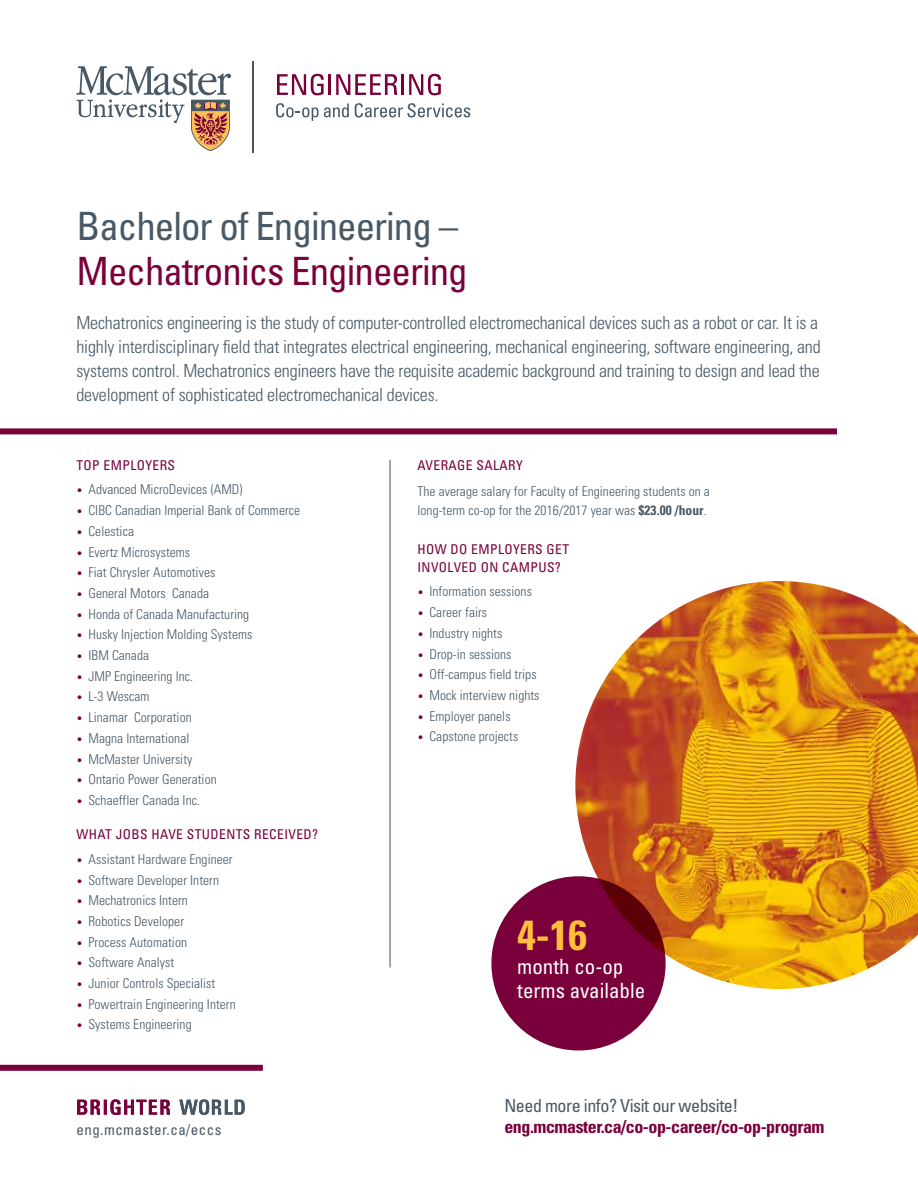
<style>
.page{position:relative;width:918px;height:1188px;background:#fff}
.page>*{position:absolute;margin:0;border:0;box-sizing:border-box;transform-origin:0 0}
.t1{font:700 condensed 42px "Univers LT Std";color:#ffbe3c}
.t2{font:condensed 39px "Univers LT Std";letter-spacing:-.025em;color:#7a003c}
.t3{font:condensed 39px "Univers LT Std";letter-spacing:-.025em;color:#485865}
.t4{font:condensed 21px/24px "Univers LT Std";color:#fff}
.t5{font:300 condensed 18px/24px "Univers LT Std";letter-spacing:-.01em;color:#485865}
.t6{font:700 condensed 18px "Univers LT Std";letter-spacing:-.025em;color:#7a003c}
.t7{font:condensed 18px "Univers LT Std";letter-spacing:-.025em;color:#485865}
.t8{font:condensed 15px "Univers LT Std";letter-spacing:.03em;color:#485865}
.t9{font:300 condensed 13.5px/19.5px "Univers LT Std";letter-spacing:.005em;color:#485865}
.t10{font:condensed 13.5px/18px "Univers LT Std";letter-spacing:.03em;color:#7a003c}
.s1{font-size:10.5px;color:#7a003c}
.s2{font-weight:700}
</style>
<div class="page">
<svg style="left:76px;top:66px;width:155px;height:86px"></svg>
<hr style="left:253px;top:62px;width:1px;height:91px;background:#485865">
<svg style="left:277px;top:74px;width:47px;height:21px"></svg>
<hr style="left:329px;top:74px;width:2px;height:21px;background:#7a003c">
<svg style="left:336px;top:74px;width:61px;height:21px"></svg>
<hr style="left:402px;top:74px;width:2px;height:21px;background:#7a003c">
<svg style="left:409px;top:74px;width:32px;height:21px"></svg>
<svg style="left:276px;top:103px;width:73px;height:18px"></svg>
<svg style="left:355px;top:103px;width:115px;height:15px"></svg>
<img style="left:575px;top:581px;width:343px;height:408px">
<div style="left:0;top:1065px;width:263px;height:6px;background:#7a003c"></div>
<svg style="left:179px;top:1099px;width:66px;height:16px"></svg>
<svg style="left:77px;top:1099px;width:93px;height:16px"></svg>
<hr style="left:390px;top:460px;width:1px;height:507px;background:#485865">
<div style="left:0;top:428px;width:837px;height:6px;background:#7a003c"></div>
<div style="left:491px;top:876px;width:175px;height:175px;background:#7a003c;border-radius:50%"></div>
<h2 class="t3" style="left:76px;top:202px;width:383px">Bachelor of Engineering –</h2>
<h2 class="t2" style="left:76px;top:247px;width:393px">Mechatronics Engineering</h2>
<p class="t5" style="left:76px;top:311px;width:746px">Mechatronics engineering is the study of computer-controlled electromechanical devices such as a robot or car. It is a highly interdisciplinary field that integrates electrical engineering, mechanical engineering, software engineering, and systems control. Mechatronics engineers have the requisite academic background and training to design and lead the development of sophisticated electromechanical devices.</p>
<p class="t10" style="left:76px;top:456px;width:100px">TOP EMPLOYERS</p>
<p class="t9" style="left:76px;top:480px;width:167px"><span class="s1">•</span> Advanced MicroDevices (AMD)</p>
<p class="t9" style="left:76px;top:501px;width:225px"><span class="s1">•</span> CIBC Canadian Imperial Bank of Commerce</p>
<p class="t9" style="left:76px;top:521px;width:59px"><span class="s1">•</span> Celestica</p>
<p class="t9" style="left:76px;top:542px;width:115px"><span class="s1">•</span> Evertz Microsystems</p>
<p class="t9" style="left:76px;top:563px;width:140px"><span class="s1">•</span> Fiat Chrysler Automotives</p>
<p class="t9" style="left:76px;top:583px;width:134px"><span class="s1">•</span> General Motors Canada</p>
<p class="t9" style="left:76px;top:604px;width:174px"><span class="s1">•</span> Honda of Canada Manufacturing</p>
<p class="t9" style="left:76px;top:625px;width:177px"><span class="s1">•</span> Husky Injection Molding Systems</p>
<p class="t9" style="left:76px;top:646px;width:74px"><span class="s1">•</span> IBM Canada</p>
<p class="t9" style="left:76px;top:666px;width:118px"><span class="s1">•</span> JMP Engineering Inc.</p>
<p class="t9" style="left:76px;top:687px;width:75px"><span class="s1">•</span> L-3 Wescam</p>
<p class="t9" style="left:76px;top:708px;width:117px"><span class="s1">•</span> Linamar Corporation</p>
<p class="t9" style="left:76px;top:728px;width:114px"><span class="s1">•</span> Magna International</p>
<p class="t9" style="left:76px;top:749px;width:117px"><span class="s1">•</span> McMaster University</p>
<p class="t9" style="left:76px;top:770px;width:142px"><span class="s1">•</span> Ontario Power Generation</p>
<p class="t9" style="left:76px;top:790px;width:125px"><span class="s1">•</span> Schaeffler Canada Inc.</p>
<p class="t10" style="left:76px;top:825px;width:243px">WHAT JOBS HAVE STUDENTS RECEIVED?</p>
<p class="t9" style="left:76px;top:849px;width:158px"><span class="s1">•</span> Assistant Hardware Engineer</p>
<p class="t9" style="left:76px;top:870px;width:144px"><span class="s1">•</span> Software Developer Intern</p>
<p class="t9" style="left:76px;top:891px;width:113px"><span class="s1">•</span> Mechatronics Intern</p>
<p class="t9" style="left:76px;top:911px;width:109px"><span class="s1">•</span> Robotics Developer</p>
<p class="t9" style="left:76px;top:932px;width:112px"><span class="s1">•</span> Process Automation</p>
<p class="t9" style="left:76px;top:953px;width:99px"><span class="s1">•</span> Software Analyst</p>
<p class="t9" style="left:76px;top:974px;width:140px"><span class="s1">•</span> Junior Controls Specialist</p>
<p class="t9" style="left:76px;top:994px;width:161px"><span class="s1">•</span> Powertrain Engineering Intern</p>
<p class="t9" style="left:76px;top:1015px;width:117px"><span class="s1">•</span> Systems Engineering</p>
<p class="t8" style="left:76px;top:1120px;width:146px">eng.mcmaster.ca/eccs</p>
<p class="t10" style="left:417px;top:456px;width:107px">AVERAGE SALARY</p>
<p class="t9" style="left:417px;top:481px;width:294px">The average salary for Faculty of Engineering students on a long-term co-op for the 2016/2017 year was <span class="s2">$23.00 /hour</span>.</p>
<p class="t10" style="left:417px;top:540px;width:153px">HOW DO EMPLOYERS GET<br>INVOLVED ON CAMPUS?</p>
<p class="t9" style="left:417px;top:582px;width:116px"><span class="s1">•</span> Information sessions</p>
<p class="t9" style="left:417px;top:603px;width:71px"><span class="s1">•</span> Career fairs</p>
<p class="t9" style="left:417px;top:623px;width:86px"><span class="s1">•</span> Industry nights</p>
<p class="t9" style="left:417px;top:644px;width:95px"><span class="s1">•</span> Drop-in sessions</p>
<p class="t9" style="left:417px;top:665px;width:121px"><span class="s1">•</span> Off-campus field trips</p>
<p class="t9" style="left:417px;top:685px;width:124px"><span class="s1">•</span> Mock interview nights</p>
<p class="t9" style="left:417px;top:706px;width:95px"><span class="s1">•</span> Employer panels</p>
<p class="t9" style="left:417px;top:727px;width:102px"><span class="s1">•</span> Capstone projects</p>
<h1 class="t1" style="left:517px;top:909px;width:71px">4-16</h1>
<h3 class="t4" style="left:517px;top:954px;width:129px">month co-op terms available</h3>
<h3 class="t7" style="left:504px;top:1095px;width:236px">Need more info? Visit our website!</h3>
<h3 class="t6" style="left:504px;top:1116px;width:322px">eng.mcmaster.ca/co-op-career/co-op-program</h3>
</div>
